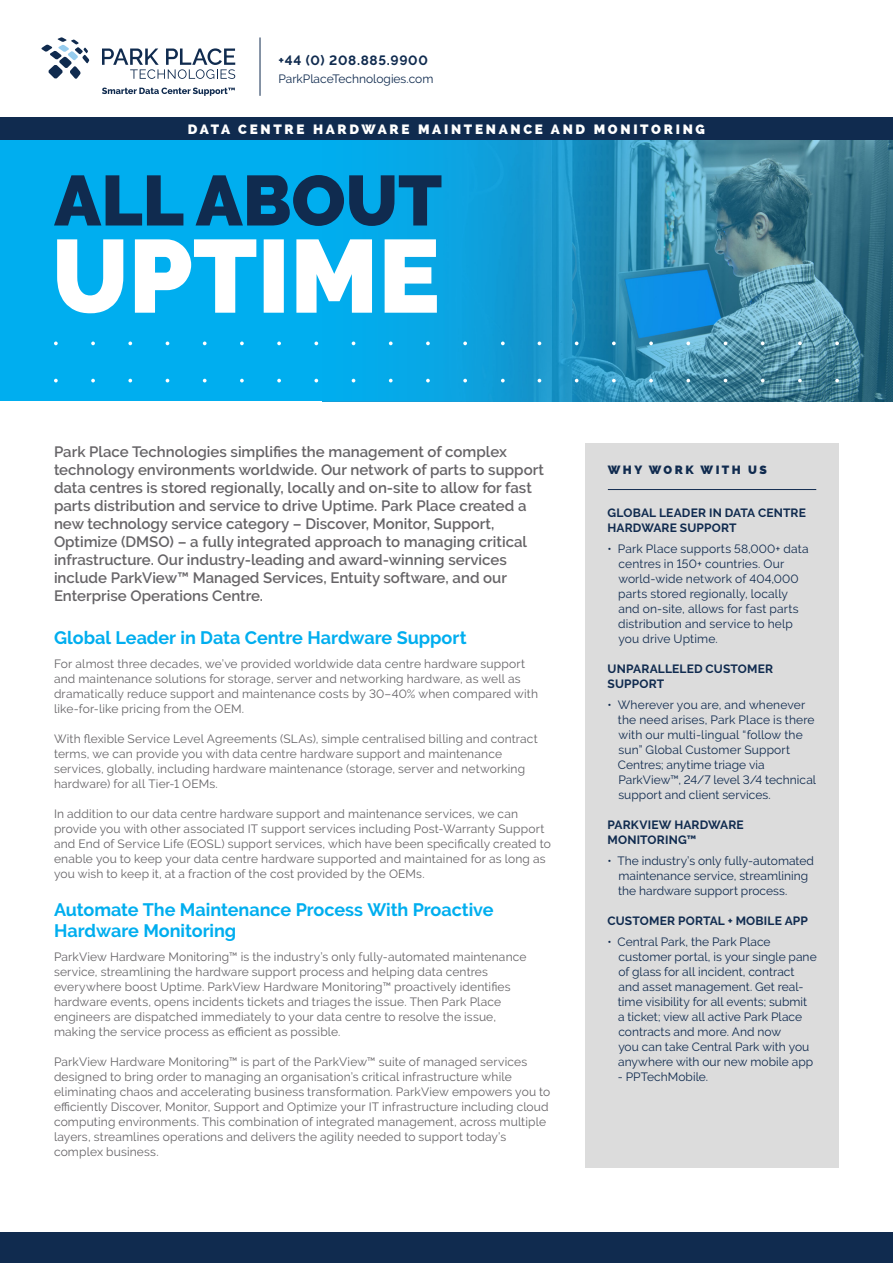
<style>
.page{position:relative;width:893px;height:1263px;background:#fff}
.page>*{position:absolute;margin:0;border:0;box-sizing:border-box;transform-origin:0 0}
.t1{font:700 18px/21px "Raleway";letter-spacing:-.005em;color:#00aeef}
.t2{font:600 15px/18px "Raleway";color:#666467}
.t3{font:800 13.5px "Raleway";letter-spacing:.2em;color:#fff}
.t4{font:700 13.5px "Raleway";letter-spacing:.05em;color:#102b4f}
.t5{font:12px/15px "Raleway";letter-spacing:.015em;color:#666467}
.t6{font:12px/15px "Raleway";letter-spacing:.005em;color:#102b4f}
.t7{font:700 12px/15px "Raleway";letter-spacing:.01em;color:#102b4f}
.t8{font:800 12px "Raleway";letter-spacing:.2em;color:#102b4f}
</style>
<div class="page">
<div style="left:585px;top:443px;width:254px;height:724px;background:#dcdcdc"></div>
<hr style="left:260px;top:37px;width:1px;height:59px;background:#102b4f">
<svg style="left:102px;top:48px;width:133px;height:31px"></svg>
<svg style="left:41px;top:37px;width:48px;height:42px"></svg>
<svg style="left:102px;top:88px;width:133px;height:8px"></svg>
<div style="left:0;top:117px;width:893px;height:25px;background:#102b4f"></div>
<div style="left:0;top:140px;width:893px;height:261px;background:#00aeef"></div>
<img style="left:522px;top:140px;width:371px;height:261px">
<div style="left:314px;top:140px;width:208px;height:261px;background:linear-gradient(to right,#00b1f3,#129bd6)"></div>
<svg style="left:57px;top:239px;width:380px;height:74px"></svg>
<svg style="left:54px;top:175px;width:387px;height:51px"></svg>
<svg style="left:54px;top:341px;width:4px;height:4px"></svg>
<svg style="left:91px;top:341px;width:4px;height:4px"></svg>
<svg style="left:128px;top:341px;width:4px;height:4px"></svg>
<svg style="left:166px;top:341px;width:3px;height:4px"></svg>
<svg style="left:203px;top:341px;width:4px;height:4px"></svg>
<svg style="left:240px;top:341px;width:4px;height:4px"></svg>
<svg style="left:277px;top:341px;width:4px;height:4px"></svg>
<svg style="left:314px;top:341px;width:4px;height:4px"></svg>
<svg style="left:352px;top:341px;width:3px;height:4px"></svg>
<svg style="left:389px;top:341px;width:4px;height:4px"></svg>
<svg style="left:426px;top:341px;width:4px;height:4px"></svg>
<svg style="left:463px;top:341px;width:4px;height:4px"></svg>
<svg style="left:54px;top:379px;width:4px;height:3px"></svg>
<svg style="left:91px;top:379px;width:4px;height:3px"></svg>
<svg style="left:128px;top:379px;width:4px;height:3px"></svg>
<svg style="left:203px;top:379px;width:4px;height:3px"></svg>
<svg style="left:240px;top:379px;width:4px;height:3px"></svg>
<svg style="left:277px;top:379px;width:4px;height:3px"></svg>
<svg style="left:314px;top:379px;width:4px;height:3px"></svg>
<svg style="left:389px;top:379px;width:4px;height:3px"></svg>
<svg style="left:426px;top:379px;width:4px;height:3px"></svg>
<svg style="left:463px;top:379px;width:4px;height:3px"></svg>
<svg style="left:501px;top:341px;width:4px;height:4px"></svg>
<svg style="left:501px;top:379px;width:4px;height:3px"></svg>
<svg style="left:538px;top:341px;width:3px;height:4px"></svg>
<svg style="left:575px;top:341px;width:3px;height:4px"></svg>
<svg style="left:612px;top:341px;width:4px;height:4px"></svg>
<svg style="left:649px;top:341px;width:4px;height:4px"></svg>
<svg style="left:686px;top:341px;width:4px;height:4px"></svg>
<svg style="left:724px;top:341px;width:3px;height:4px"></svg>
<svg style="left:761px;top:341px;width:4px;height:4px"></svg>
<svg style="left:798px;top:341px;width:4px;height:4px"></svg>
<svg style="left:835px;top:341px;width:4px;height:4px"></svg>
<svg style="left:612px;top:379px;width:4px;height:3px"></svg>
<svg style="left:649px;top:379px;width:4px;height:3px"></svg>
<svg style="left:686px;top:379px;width:4px;height:3px"></svg>
<svg style="left:761px;top:379px;width:4px;height:3px"></svg>
<svg style="left:798px;top:379px;width:4px;height:3px"></svg>
<svg style="left:835px;top:379px;width:4px;height:3px"></svg>
<div style="left:0;top:1233px;width:893px;height:30px;background:#102b4f"></div>
<hr style="left:608px;top:489px;width:208px;height:1px;background:#102b4f">
<p class="t4" style="left:278px;top:52px;width:151px">+44 (0) 208.885.9900</p>
<p class="t6" style="left:278px;top:71px;width:157px">ParkPlaceTechnologies.com</p>
<p class="t3" style="left:188px;top:121px;width:519px">DATA CENTRE HARDWARE MAINTENANCE AND MONITORING</p>
<p class="t2" style="left:54px;top:443px;width:491px">Park Place Technologies simplifies the management of complex technology environments worldwide. Our network of parts to support data centres is stored regionally, locally and on-site to allow for fast parts distribution and service to drive Uptime. Park Place created a new technology service category – Discover, Monitor, Support, Optimize (DMSO) – a fully integrated approach to managing critical infrastructure. Our industry-leading and award-winning services include ParkView™ Managed Services, Entuity software, and our Enterprise Operations Centre.</p>
<p class="t1" style="left:54px;top:627px;width:414px">Global Leader in Data Centre Hardware Support</p>
<p class="t5" style="left:54px;top:656px;width:486px">For almost three decades, we’ve provided worldwide data centre hardware support and maintenance solutions for storage, server and networking hardware, as well as dramatically reduce support and maintenance costs by 30–40% when compared with like-for-like pricing from the OEM.</p>
<p class="t5" style="left:54px;top:731px;width:485px">With flexible Service Level Agreements (SLAs), simple centralised billing and contract terms, we can provide you with data centre hardware support and maintenance services, globally, including hardware maintenance (storage, server and networking hardware) for all Tier-1 OEMs.</p>
<p class="t5" style="left:54px;top:806px;width:498px">In addition to our data centre hardware support and maintenance services, we can provide you with other associated IT support services including Post-Warranty Support and End of Service Life (EOSL) support services, which have been specifically created to enable you to keep your data centre hardware supported and maintained for as long as you wish to keep it, at a fraction of the cost provided by the OEMs.</p>
<p class="t1" style="left:54px;top:899px;width:441px">Automate The Maintenance Process With Proactive<br>Hardware Monitoring</p>
<p class="t5" style="left:54px;top:949px;width:474px">ParkView Hardware Monitoring™ is the industry’s only fully-automated maintenance service, streamlining the hardware support process and helping data centres everywhere boost Uptime. ParkView Hardware Monitoring™ proactively identifies hardware events, opens incidents tickets and triages the issue. Then Park Place engineers are dispatched immediately to your data centre to resolve the issue, making the service process as efficient as possible.</p>
<p class="t5" style="left:54px;top:1054px;width:498px">ParkView Hardware Monitoring™ is part of the ParkView™ suite of managed services designed to bring order to managing an organisation’s critical infrastructure while eliminating chaos and accelerating business transformation. ParkView empowers you to efficiently Discover, Monitor, Support and Optimize your IT infrastructure including cloud computing environments. This combination of integrated management, across multiple layers, streamlines operations and delivers the agility needed to support today’s complex business.</p>
<p class="t8" style="left:608px;top:463px;width:161px">WHY WORK WITH US</p>
<p class="t7" style="left:608px;top:505px;width:200px">GLOBAL LEADER IN DATA CENTRE<br>HARDWARE SUPPORT</p>
<p class="t6" style="left:618px;top:541px;width:192px;text-indent:-11px">• Park Place supports 58,000+ data centres in 150+ countries. Our world-wide network of 404,000 parts stored regionally, locally and on-site, allows for fast parts distribution and service to help you drive Uptime.</p>
<p class="t7" style="left:608px;top:661px;width:167px">UNPARALLELED CUSTOMER<br>SUPPORT</p>
<p class="t6" style="left:618px;top:697px;width:200px;text-indent:-10px">• Wherever you are, and whenever the need arises, Park Place is there with our multi-lingual “follow the sun” Global Customer Support<br>Centres; anytime triage via<br>ParkView™, 24/7 level 3/4 technical support and client services.</p>
<p class="t7" style="left:608px;top:817px;width:138px">PARKVIEW HARDWARE<br>MONITORING™</p>
<p class="t6" style="left:618px;top:853px;width:197px;text-indent:-11px">• The industry’s only fully-automated maintenance service, streamlining the hardware support process.</p>
<p class="t7" style="left:608px;top:913px;width:202px">CUSTOMER PORTAL + MOBILE APP</p>
<p class="t6" style="left:618px;top:934px;width:200px;text-indent:-10px">• Central Park, the Park Place customer portal, is your single pane of glass for all incident, contract and asset management. Get real&shy;time visibility for all events; submit a ticket; view all active Park Place contracts and more. And now<br>you can take Central Park with you anywhere with our new mobile app</p>
<p class="t6" style="left:618px;top:1069px;width:92px">- PPTechMobile.</p>
</div>
